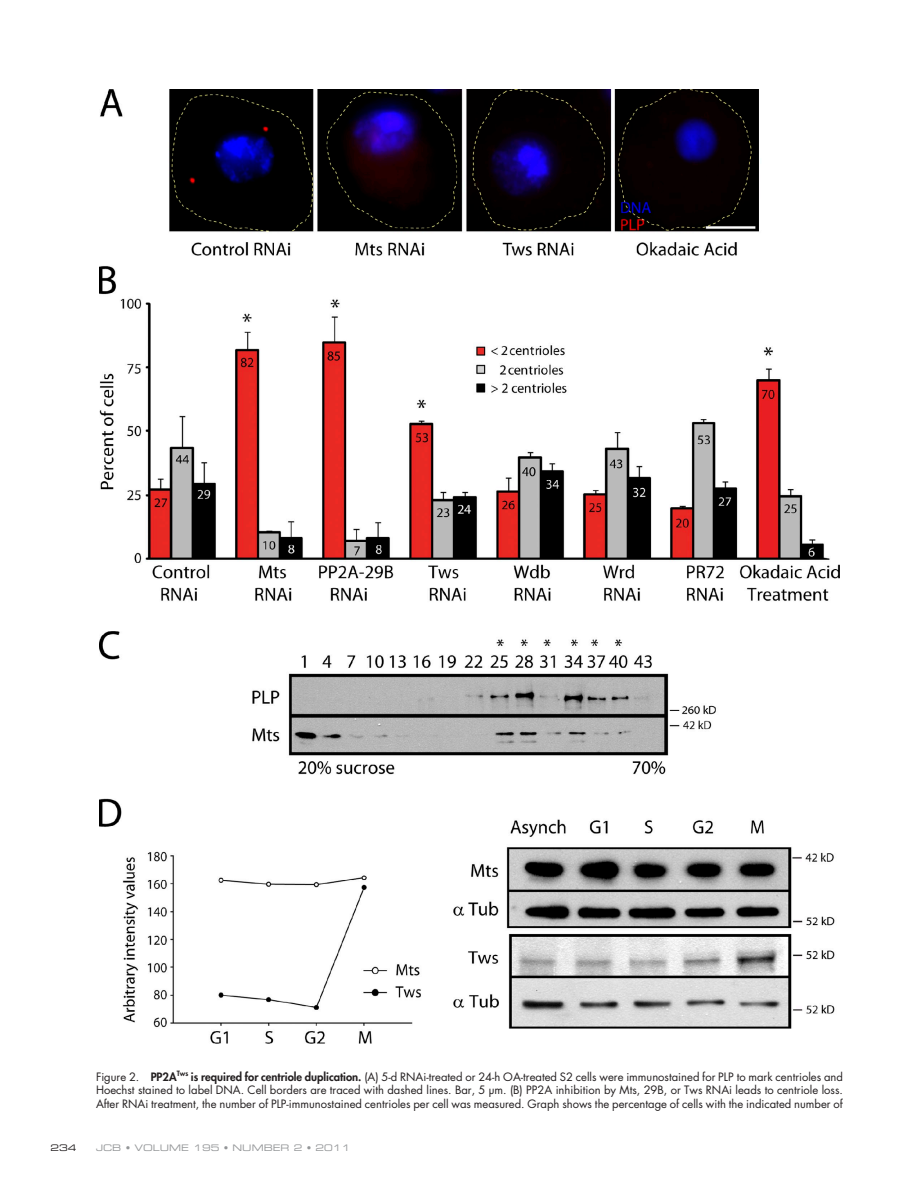
<style>
.page{position:relative;width:918px;height:1188px;background:#fff}
.page>*{position:absolute;margin:0;border:0;box-sizing:border-box;transform-origin:0 0}
.t1{font:11.25px/13.5px "Futura Std";color:#231f20;text-align:justify}
.t2{font:9px "Eurostile LT Std Ex 2";color:#949698}
.t3{font:9px "Eurostile LT Std Ex 2";color:#231f20}
.s1{font-weight:800}
</style>
<div class="page">
<img style="left:99px;top:90px;width:741px;height:954px">
<p class="t1" style="left:96px;top:1070px;width:749px">Figure 2. <span class="s1">PP2A</span><sup>Tws</sup> <span class="s1">is required for centriole duplication.</span> (A) 5-d RNAi-treated or 24-h OA-treated S2 cells were immunostained for PLP to mark centrioles and Hoechst stained to label DNA. Cell borders are traced with dashed lines. Bar, 5 µm. (B) PP2A inhibition by Mts, 29B, or Tws RNAi leads to centriole loss.<br>After RNAi treatment, the number of PLP-immunostained centrioles per cell was measured. Graph shows the percentage of cells with the indicated number of</p>
<p class="t3" style="left:50px;top:1142px;width:28px">234</p>
<p class="t2" style="left:96px;top:1142px;width:256px">JCB • VOLUME 195 • NUMBER 2 • 2011</p>
</div>
